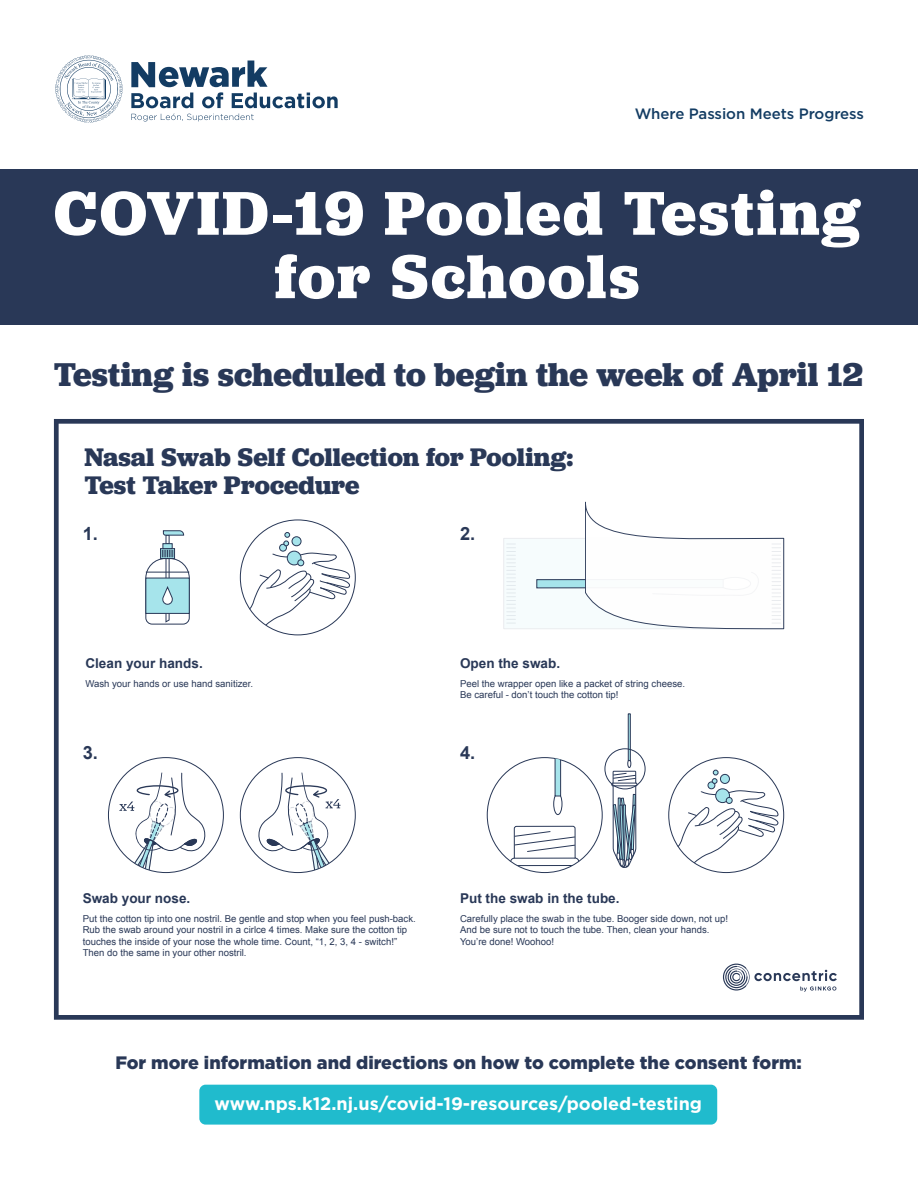
<style>
.page{position:relative;width:918px;height:1188px;background:#fff}
.page>*{position:absolute;margin:0;border:0;box-sizing:border-box;transform-origin:0 0}
.t1{font:700 64.2px/63.4px "Jubilat";letter-spacing:.035em;color:#fff;text-align:center}
.t2{font:700 34.35px "Jubilat";letter-spacing:.005em;color:#293857}
.t3{font:700 26.55px/27.9px "Jubilat";letter-spacing:.005em;color:#293857}
.t4{font:700 18.15px "Arial";color:#293857}
.t5{font:900 18px "Gotham";color:#293857}
.t6{font:700 18px "Gotham";color:#fff}
.t7{font:500 15px "Gotham";letter-spacing:-.005em;color:#133c63}
.t8{font:700 13.5px "Arial";color:#293857}
.t9{font:9.6px/11.4px "Arial";color:#293857}
</style>
<div class="page">
<div style="left:199px;top:1085px;width:518px;height:40px;background:#20bbcd;border-radius:6px"></div>
<svg style="left:55px;top:55px;width:68px;height:68px"></svg>
<svg style="left:131px;top:61px;width:207px;height:60px"></svg>
<div style="left:0;top:170px;width:918px;height:155px;background:#293857"></div>
<svg style="left:54px;top:419px;width:810px;height:601px"></svg>
<h3 class="t7" style="left:635px;top:103px;width:231px">Where Passion Meets Progress</h3>
<h1 class="t1" style="left:54px;top:181px;width:808px">COVID-19 Pooled Testing for Schools</h1>
<h2 class="t2" style="left:54px;top:352px;width:811px">Testing is scheduled to begin the week of April 12</h2>
<h3 class="t3" style="left:85px;top:443px;width:490px">Nasal Swab Self Collection for Pooling:<br>Test Taker Procedure</h3>
<h3 class="t4" style="left:83px;top:521px;width:17px">1.</h3>
<h3 class="t4" style="left:460px;top:521px;width:17px">2.</h3>
<h3 class="t8" style="left:85px;top:654px;width:119px">Clean your hands.</h3>
<p class="t9" style="left:85px;top:678px;width:169px">Wash your hands or use hand sanitizer.</p>
<h3 class="t4" style="left:83px;top:741px;width:17px">3.</h3>
<h3 class="t8" style="left:460px;top:654px;width:102px">Open the swab.</h3>
<p class="t9" style="left:460px;top:678px;width:227px">Peel the wrapper open like a packet of string cheese.<br>Be careful - don’t touch the cotton tip!</p>
<h3 class="t4" style="left:460px;top:741px;width:17px">4.</h3>
<h3 class="t8" style="left:83px;top:889px;width:109px">Swab your nose.</h3>
<p class="t9" style="left:83px;top:913px;width:335px">Put the cotton tip into one nostril. Be gentle and stop when you feel push-back.<br>Rub the swab around your nostril in a cirlce 4 times. Make sure the cotton tip touches the inside of your nose the whole time. Count, “1, 2, 3, 4 - switch!” Then do the same in your other nostril.</p>
<h3 class="t8" style="left:460px;top:889px;width:161px">Put the swab in the tube.</h3>
<p class="t9" style="left:460px;top:913px;width:270px">Carefully place the swab in the tube. Booger side down, not up!<br>And be sure not to touch the tube. Then, clean your hands.<br>You’re done! Woohoo!</p>
<h3 class="t5" style="left:115px;top:1050px;width:688px">For more information and directions on how to complete the consent form:</h3>
<h3 class="t6" style="left:214px;top:1091px;width:489px">www.nps.k12.nj.us/covid-19-resources/pooled-testing</h3>
</div>
